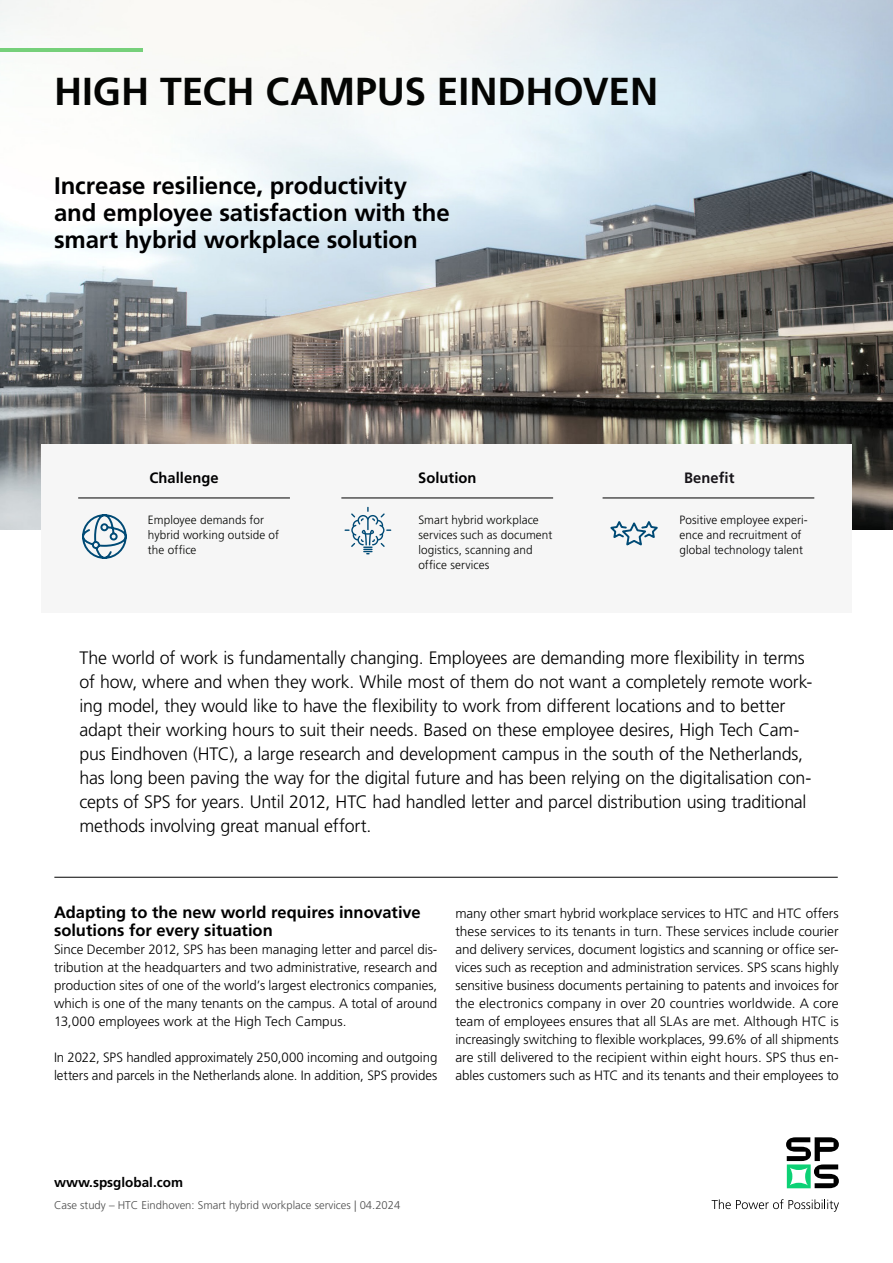
<style>
.page{position:relative;width:893px;height:1263px;background:#fff}
.page>*{position:absolute;margin:0;border:0;box-sizing:border-box;transform-origin:0 0}
.First_Headline_26_29pt_bold{font:700 39px "Frutiger LT Std";letter-spacing:-.005em;color:#040503}
.Followup_Headline_16_18pt_bold{font:700 24px/27px "Frutiger LT Std";letter-spacing:-.005em;color:#000001}
.Intro_MT{font:300 18px/24px "Frutiger LT Std";letter-spacing:-.01em;color:#000}
.Subheadline_bold_11_12pt{font:700 16.5px/18px "Frutiger LT Std";color:#000}
.t1{font:700 15px "Frutiger LT Std";letter-spacing:.005em;color:#000001}
.t2{font:700 15px "Frutiger LT Std";letter-spacing:.005em;color:#171419}
.MT_Body_9_12pt_light{font:300 13.5px/18px "Frutiger LT Std";letter-spacing:-.005em;color:#000;text-align:justify}
.t3{font:700 13.5px "Frutiger LT Std";color:#000}
.Intro_Col_Text{font:300 12px/15px "Frutiger LT Std";letter-spacing:.01em;color:#040503}
.Intro_Col_Text-2{font:300 12px/15px "Frutiger LT Std";letter-spacing:.01em;color:#000001}
.Footer_Text_7_5_8pt_grey{font:300 11.25px "Frutiger LT Std";color:#4d4d4d}
</style>
<div class="page">
<img style="left:0;top:0;width:893px;height:530px">
<div style="left:41px;top:445px;width:810px;height:168px;background:#f6f6f6"></div>
<hr style="left:78px;top:498px;width:212px;height:1px;background:#000">
<hr style="left:341px;top:498px;width:212px;height:1px;background:#000">
<hr style="left:603px;top:498px;width:211px;height:1px;background:#000">
<svg style="left:786px;top:1137px;width:53px;height:51px"></svg>
<svg style="left:712px;top:1199px;width:127px;height:13px"></svg>
<hr style="left:0;top:48px;width:143px;height:4px;background:#76d07a">
<hr style="left:54px;top:877px;width:784px;height:1px;background:#000">
<svg style="left:610px;top:521px;width:48px;height:25px"></svg>
<svg style="left:82px;top:514px;width:45px;height:45px"></svg>
<svg style="left:344px;top:507px;width:47px;height:47px"></svg>
<p class="First_Headline_26_29pt_bold" style="left:54px;top:68px;width:606px">HIGH TECH CAMPUS EINDHOVEN</p>
<p class="Followup_Headline_16_18pt_bold" style="left:54px;top:173px;width:397px">Increase resilience, productivity and employee satisfaction with the smart hybrid workplace solution</p>
<p class="t1" style="left:150px;top:469px;width:71px">Challenge</p>
<p class="t1" style="left:418px;top:469px;width:60px">Solution</p>
<p class="t2" style="left:684px;top:469px;width:52px">Benefit</p>
<p class="Intro_Col_Text-2" style="left:679px;top:513px;width:130px">Positive employee experi&shy;ence and recruitment of global technology talent</p>
<p class="Intro_Col_Text" style="left:148px;top:513px;width:133px">Employee demands for hybrid working outside of the office</p>
<p class="Intro_Col_Text" style="left:418px;top:513px;width:135px">Smart hybrid workplace services such as document logistics, scanning and office services</p>
<p class="Intro_MT" style="left:80px;top:646px;width:734px">The world of work is fundamentally changing. Employees are demanding more flexibility in terms of how, where and when they work. While most of them do not want a completely remote work&shy;ing model, they would like to have the flexibility to work from different locations and to better adapt their working hours to suit their needs. Based on these employee desires, High Tech Cam&shy;pus Eindhoven (HTC), a large research and development campus in the south of the Netherlands, has long been paving the way for the digital future and has been relying on the digitalisation con&shy;cepts of SPS for years. Until 2012, HTC had handled letter and parcel distribution using traditional methods involving great manual effort.</p>
<p class="Subheadline_bold_11_12pt" style="left:54px;top:903px;width:368px">Adapting to the new world requires innovative solutions for every situation</p>
<p class="MT_Body_9_12pt_light" style="left:54px;top:941px;width:385px">Since December 2012, SPS has been managing letter and parcel dis&shy;tribution at the headquarters and two administrative, research and production sites of one of the world’s largest electronics companies, which is one of the many tenants on the campus. A total of around 13,000 employees work at the High Tech Campus.</p>
<p class="MT_Body_9_12pt_light" style="left:54px;top:1049px;width:385px">In 2022, SPS handled approximately 250,000 incoming and outgoing letters and parcels in the Netherlands alone. In addition, SPS provides</p>
<p class="MT_Body_9_12pt_light" style="left:455px;top:905px;width:385px">many other smart hybrid workplace services to HTC and HTC offers these services to its tenants in turn. These services include courier and delivery services, document logistics and scanning or office ser&shy;vices such as reception and administration services. SPS scans highly sensitive business documents pertaining to patents and invoices for the electronics company in over 20 countries worldwide. A core team of employees ensures that all SLAs are met. Although HTC is increasingly switching to flexible workplaces, 99.6% of all shipments are still delivered to the recipient within eight hours. SPS thus en&shy;ables customers such as HTC and its tenants and their employees to</p>
<p class="t3" style="left:54px;top:1175px;width:131px">www.spsglobal.com</p>
<p class="Footer_Text_7_5_8pt_grey" style="left:54px;top:1199px;width:348px">Case study – HTC Eindhoven: Smart hybrid workplace services | 04.2024</p>
</div>
